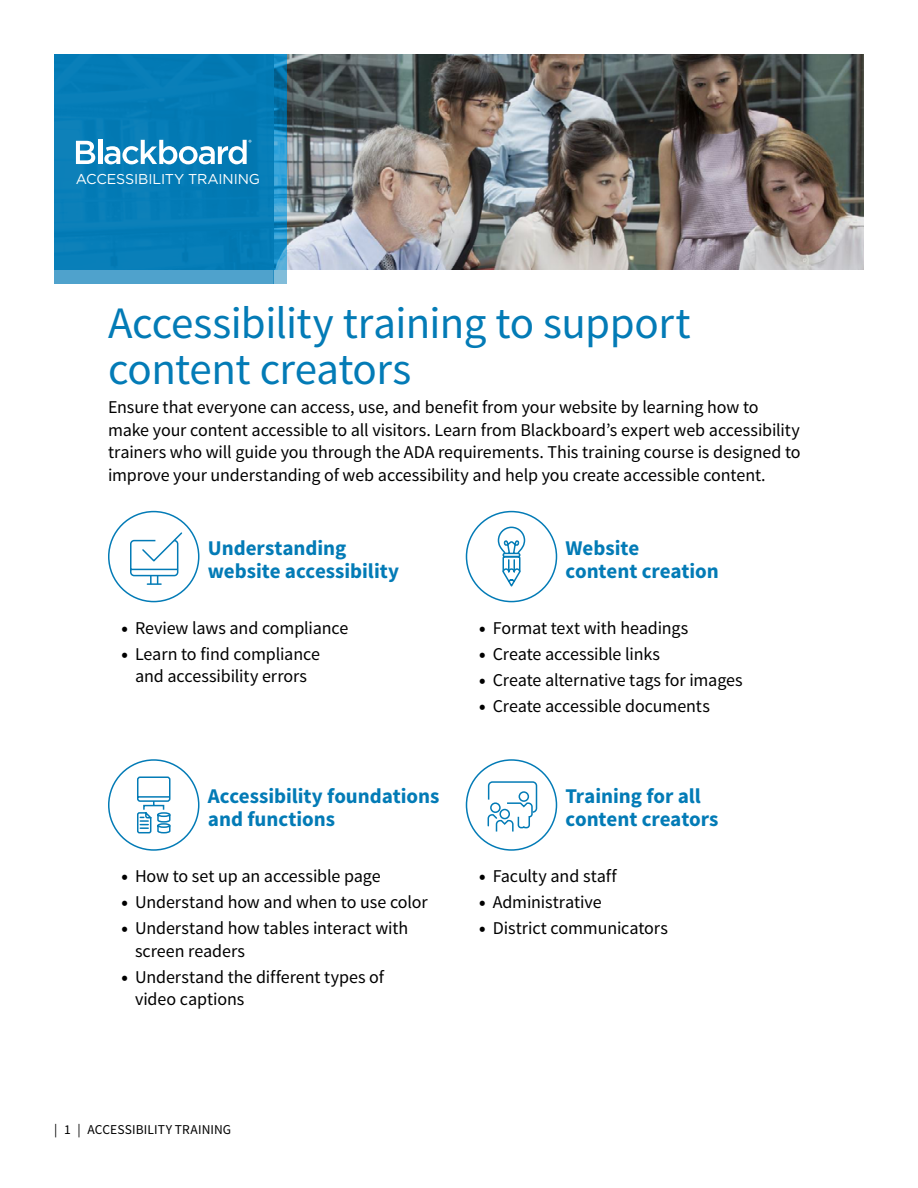
<style>
.page{position:relative;width:918px;height:1188px;background:#fff}
.page>*{position:absolute;margin:0;border:0;box-sizing:border-box;transform-origin:0 0}
.t1{font:45px/46.5px "Source Sans Pro";letter-spacing:-.015em;color:#037bb6}
.t2{font:700 21px/22.5px "Source Sans Pro";letter-spacing:-.005em;color:#037bb6}
.t3{font:18px/22.5px "Source Sans Pro";letter-spacing:-.005em;color:#000}
.t4{font:14.25px "Gotham";letter-spacing:-.01em;color:#fff}
.t5{font:13.5px "Source Sans Pro";letter-spacing:.005em;color:#000}
.s1{font-weight:900}
</style>
<div class="page">
<div style="left:108px;top:511px;width:92px;height:91px;border:2px solid #037bb6;border-radius:50%"></div>
<svg style="left:130px;top:532px;width:53px;height:53px"></svg>
<svg style="left:465px;top:510px;width:93px;height:93px"></svg>
<div style="left:108px;top:759px;width:92px;height:92px;border:2px solid #037bb6;border-radius:50%"></div>
<svg style="left:137px;top:776px;width:34px;height:58px"></svg>
<svg style="left:487px;top:781px;width:51px;height:51px"></svg>
<div style="left:466px;top:759px;width:91px;height:92px;border:2px solid #037bb6;border-radius:50%"></div>
<img style="left:287px;top:54px;width:577px;height:216px">
<div style="left:54px;top:54px;width:219px;height:216px;background:#037bb6"></div>
<div style="left:54px;top:270px;width:219px;height:14px;background:#4fa2cc"></div>
<svg style="left:273px;top:54px;width:14px;height:230px;background:#248fc4"></svg>
<svg style="left:76px;top:141px;width:19px;height:23px"></svg>
<hr style="left:98px;top:140px;width:4px;height:24px;background:#fff">
<svg style="left:104px;top:140px;width:147px;height:24px"></svg>
<p class="t4" style="left:76px;top:170px;width:186px">ACCESSIBILITY TRAINING</p>
<h1 class="t1" style="left:108px;top:300px;width:584px">Accessibility training to support content creators</h1>
<p class="t3" style="left:108px;top:396px;width:694px">Ensure that everyone can access, use, and benefit from your website by learning how to make your content accessible to all visitors. Learn from Blackboard’s expert web accessibility trainers who will guide you through the ADA requirements. This training course is designed to improve your understanding of web accessibility and help you create accessible content.</p>
<p class="t2" style="left:208px;top:538px;width:193px">Understanding website accessibility</p>
<p class="t3" style="left:122px;top:617px;width:228px"><span class="s1">•</span> Review laws and compliance</p>
<p class="t3" style="left:122px;top:643px;width:200px;text-align:center"><span class="s1">•</span> Learn to find compliance and accessibility errors</p>
<p class="t2" style="left:208px;top:786px;width:233px">Accessibility foundations and functions</p>
<p class="t3" style="left:122px;top:865px;width:261px"><span class="s1">•</span> How to set up an accessible page</p>
<p class="t3" style="left:122px;top:891px;width:308px"><span class="s1">•</span> Understand how and when to use color</p>
<p class="t3" style="left:135px;top:917px;width:275px;text-indent:-14px"><span class="s1">•</span> Understand how tables interact with screen readers</p>
<p class="t3" style="left:135px;top:966px;width:251px;text-indent:-14px"><span class="s1">•</span> Understand the different types of video captions</p>
<p class="t2" style="left:566px;top:538px;width:155px">Website<br>content creation</p>
<p class="t3" style="left:479px;top:617px;width:211px"><span class="s1">•</span> Format text with headings</p>
<p class="t3" style="left:479px;top:643px;width:182px"><span class="s1">•</span> Create accessible links</p>
<p class="t3" style="left:479px;top:669px;width:265px"><span class="s1">•</span> Create alternative tags for images</p>
<p class="t3" style="left:479px;top:695px;width:232px"><span class="s1">•</span> Create accessible documents</p>
<p class="t2" style="left:566px;top:786px;width:154px">Training for all content creators</p>
<p class="t3" style="left:479px;top:865px;width:139px"><span class="s1">•</span> Faculty and staff</p>
<p class="t3" style="left:479px;top:891px;width:124px"><span class="s1">•</span> Administrative</p>
<p class="t3" style="left:479px;top:917px;width:190px"><span class="s1">•</span> District communicators</p>
<p class="t5" style="left:54px;top:1121px;width:179px">| 1 | ACCESSIBILITY TRAINING</p>
</div>
